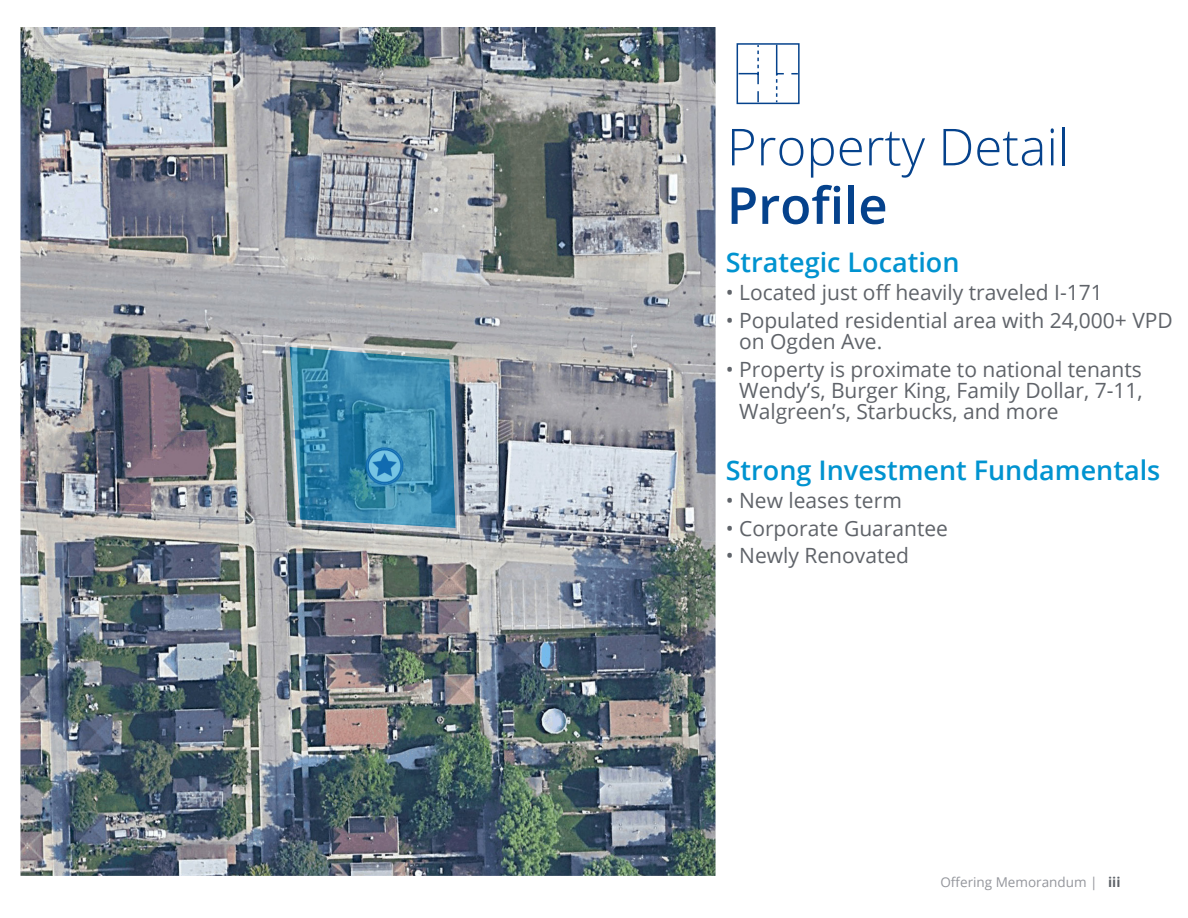
<style>
.page{position:relative;width:1188px;height:918px;background:#fff}
.page>*{position:absolute;margin:0;border:0;box-sizing:border-box;transform-origin:0 0}
.t1{font:300 51px/58.5px "Open Sans";color:#05428c}
.Light_Blue_Bullets{font:600 27px "Open Sans";color:#0093d0}
.Subhead_large{font:600 27px "Open Sans";color:#0093d0}
.Light_Blue_Bullets-2{font:21px/21px "Open Sans";color:#5f6369}
.t2{font:13.5px "Open Sans";color:#94969c}
.s1{font-weight:600}
.s2{font-weight:700;color:#5f6369}
</style>
<div class="page">
<img style="left:21px;top:27px;width:695px;height:849px">
<svg style="left:283px;top:341px;width:179px;height:193px;background:#4d8daa"></svg>
<svg style="left:757px;top:91px;width:2px;height:10px"></svg>
<svg style="left:740px;top:46px;width:19px;height:38px"></svg>
<hr style="left:776px;top:45px;width:1px;height:31px;background:#05428c">
<svg style="left:776px;top:73px;width:8px;height:28px"></svg>
<div style="left:737px;top:43px;width:63px;height:61px;border:2px solid #05428c"></div>
<p class="t1" style="left:727px;top:116px;width:344px">Property Detail<br><span class="s1">Profile</span></p>
<p class="Subhead_large" style="left:726px;top:244px;width:235px">Strategic Location</p>
<p class="Light_Blue_Bullets-2" style="left:726px;top:281px;width:379px">• Located just off heavily traveled I-171</p>
<p class="Light_Blue_Bullets-2" style="left:739px;top:309px;width:435px;text-indent:-14px">• Populated residential area with 24,000+ VPD on Ogden Ave.</p>
<p class="Light_Blue_Bullets-2" style="left:739px;top:358px;width:405px;text-align:justify;text-indent:-14px">• Property is proximate to national tenants Wendy’s, Burger King, Family Dollar, 7-11, Walgreen’s, Starbucks, and more</p>
<p class="Light_Blue_Bullets" style="left:726px;top:452px;width:436px">Strong Investment Fundamentals</p>
<p class="Light_Blue_Bullets-2" style="left:726px;top:489px;width:178px">• New leases term</p>
<p class="Light_Blue_Bullets-2" style="left:726px;top:517px;width:224px">• Corporate Guarantee</p>
<p class="Light_Blue_Bullets-2" style="left:726px;top:545px;width:185px">• Newly Renovated</p>
<p class="t2" style="left:940px;top:873px;width:182px">Offering Memorandum | <span class="s2">iii</span></p>
</div>
